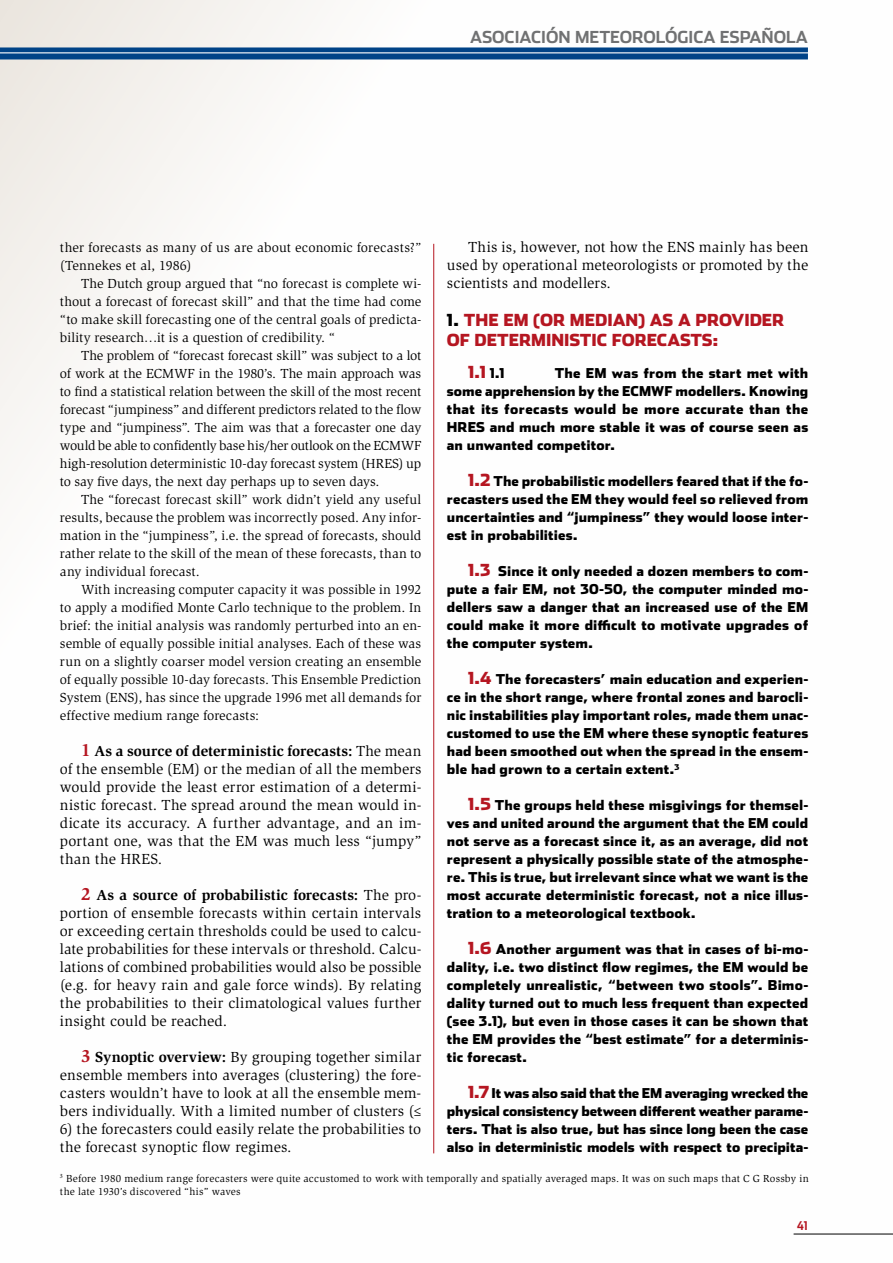
<style>
.page{position:relative;width:893px;height:1263px;background:#fff}
.page>*{position:absolute;margin:0;border:0;box-sizing:border-box;transform-origin:0 0}
.t1{font:900 16.5px/19.8px "Stainless";color:#b51621}
.t2{font:700 16.5px "Stainless";color:#707172}
.t3{font:15px/18px "Slimbach Std";letter-spacing:.01em;color:#000;text-align:justify}
.t4{font:900 13.5px/18px "Stainless";letter-spacing:.005em;color:#000;text-align:justify}
.t5{font:13.5px/18px "Slimbach Std";color:#000;text-align:justify}
.t6{font:700 12px "Stainless Cond";color:#b51621}
.t7{font:10.5px/13.5px "Slimbach Std";letter-spacing:.015em;color:#000}
.s1{color:#000}
.s2{font-size:16.5px;color:#b51621}
.s3{font-weight:700;font-size:18px;color:#b51621}
.s4{font-weight:700}
</style>
<div class="page">
<div style="left:0;top:47px;width:808px;height:12px;background:#004387"></div>
<hr style="left:0;top:52px;width:808px;height:1px;background:#fff">
<hr style="left:794px;top:1234px;width:99px;height:1px;background:#000">
<hr style="left:433px;top:244px;width:1px;height:909px;background:#b51621">
<p class="t2" style="left:470px;top:27px;width:11px">ASOCIACIÓN</p>
<p class="t2" style="left:575px;top:27px;width:26px">METEOROLÓGICA</p>
<p class="t2" style="left:720px;top:27px;width:66px">ESPAÑOLA</p>
<p class="t3" style="left:447px;top:238px;width:363px;text-indent:21px">This is, however, not how the ENS mainly has been used by operational meteorologists or promoted by the scientists and modellers.</p>
<p class="t1" style="left:447px;top:310px;width:339px"><span class="s1">1.</span> The EM (or median) as a provider of deterministic forecasts:</p>
<p class="t4" style="left:468px;top:364px;width:68px"><span class="s2">1.1</span> 1.1 T</p>
<p class="t5" style="left:60px;top:239px;width:363px">ther forecasts as many of us are about economic forecasts?” (Tennekes et al, 1986)</p>
<p class="t5" style="left:60px;top:275px;width:363px;text-indent:21px">The Dutch group argued that “no forecast is complete wi&shy;thout a forecast of forecast skill” and that the time had come “to make skill forecasting one of the central goals of predicta&shy;bility research…it is a question of credibility. “</p>
<p class="t5" style="left:60px;top:347px;width:363px;text-indent:21px">The problem of “forecast forecast skill” was subject to a lot of work at the ECMWF in the 1980’s. The main approach was to find a statistical relation between the skill of the most recent forecast “jumpiness” and different predictors related to the flow type and “jumpiness”. The aim was that a forecaster one day would be able to confidently base his/her outlook on the ECMWF high-resolution deterministic 10-day forecast system (HRES) up to say five days, the next day perhaps up to seven days.</p>
<p class="t5" style="left:60px;top:491px;width:363px;text-indent:21px">The “forecast forecast skill” work didn’t yield any useful results, because the problem was incorrectly posed. Any infor&shy;mation in the “jumpiness”, i.e. the spread of forecasts, should rather relate to the skill of the mean of these forecasts, than to any individual forecast.</p>
<p class="t5" style="left:60px;top:580px;width:363px;text-indent:21px">With increasing computer capacity it was possible in 1992 to apply a modified Monte Carlo technique to the problem. In brief: the initial analysis was randomly perturbed into an en&shy;semble of equally possible initial analyses. Each of these was run on a slightly coarser model version creating an ensemble of equally possible 10-day forecasts. This Ensemble Prediction System (ENS), has since the upgrade 1996 met all demands for effective medium range forecasts:</p>
<p class="t3" style="left:60px;top:742px;width:363px;text-indent:21px"><span class="s3">1</span> <span class="s4">As a source of deterministic forecasts:</span> The mean of the ensemble (EM) or the median of all the members would provide the least error estimation of a determi&shy;nistic forecast. The spread around the mean would in&shy;dicate its accuracy. A further advantage, and an im&shy;portant one, was that the EM was much less “jumpy” than the HRES.</p>
<p class="t3" style="left:60px;top:886px;width:363px;text-indent:21px"><span class="s3">2</span> <span class="s4">As a source of probabilistic forecasts:</span> The pro&shy;portion of ensemble forecasts within certain intervals or exceeding certain thresholds could be used to calcu&shy;late probabilities for these intervals or threshold. Calcu&shy;lations of combined probabilities would also be possible (e.g. for heavy rain and gale force winds). By relating the probabilities to their climatological values further insight could be reached.</p>
<p class="t3" style="left:60px;top:1048px;width:363px;text-indent:21px"><span class="s3">3</span> <span class="s4">Synoptic overview:</span> By grouping together similar ensemble members into averages (clustering) the fore&shy;casters wouldn’t have to look at all the ensemble mem&shy;bers individually. With a limited number of clusters (≤</p>
<p class="t3" style="left:60px;top:1120px;width:363px">6) the forecasters could easily relate the probabilities to the forecast synoptic flow regimes.</p>
<p class="t4" style="left:447px;top:364px;width:363px;text-indent:118px">he EM was from the start met with some apprehension by the ECMWF modellers. Knowing that its forecasts would be more accurate than the HRES</p>
<p class="t4" style="left:447px;top:418px;width:363px;text-indent:43px">and much more stable it was of course seen as an unwanted competitor.</p>
<p class="t4" style="left:447px;top:472px;width:363px;text-indent:21px"><span class="s2">1.2</span> The probabilistic modellers feared that if the fo&shy;recasters used the EM they would feel so relieved from uncertainties and “jumpiness” they would loose inter&shy;est in probabilities.</p>
<p class="t4" style="left:447px;top:562px;width:363px;text-indent:21px"><span class="s2">1.3</span> Since it only needed a dozen members to com&shy;pute a fair EM, not 30-50, the computer minded mo&shy;dellers saw a danger that an increased use of the EM could make it more difficult to motivate upgrades of the computer system.</p>
<p class="t4" style="left:447px;top:670px;width:363px;text-indent:21px"><span class="s2">1.4</span> The forecasters’ main education and experien&shy;ce in the short range, where frontal zones and barocli&shy;nic instabilities play important roles, made them unac&shy;customed to use the EM where these synoptic features had been smoothed out when the spread in the ensem&shy;ble had grown to a certain extent.<sup>3</sup></p>
<p class="t4" style="left:447px;top:796px;width:363px;text-indent:21px"><span class="s2">1.5</span> The groups held these misgivings for themsel&shy;ves and united around the argument that the EM could not serve as a forecast since it, as an average, did not represent a physically possible state of the atmosphe&shy;re. This is true, but irrelevant since what we want is the most accurate deterministic forecast, not a nice illus&shy;tration to a meteorological textbook.</p>
<p class="t4" style="left:447px;top:940px;width:363px;text-indent:21px"><span class="s2">1.6</span> Another argument was that in cases of bi-mo&shy;dality, i.e. two distinct flow regimes, the EM would be completely unrealistic, “between two stools”. Bimo&shy;dality turned out to much less frequent than expected (see 3.1), but even in those cases it can be shown that the EM provides the “best estimate” for a determinis&shy;tic forecast.</p>
<p class="t4" style="left:447px;top:1084px;width:363px;text-indent:21px"><span class="s2">1.7</span> It was also said that the EM averaging wrecked the physical consistency between different weather parame&shy;ters. That is also true, but has since long been the case also in deterministic models with respect to precipita-</p>
<p class="t7" style="left:60px;top:1171px;width:750px"><sup>3</sup> Before 1980 medium range forecasters were quite accustomed to work with temporally and spatially averaged maps. It was on such maps that C G Rossby in the late 1930’s discovered “his” waves</p>
<p class="t6" style="left:797px;top:1218px;width:12px">41</p>
</div>
